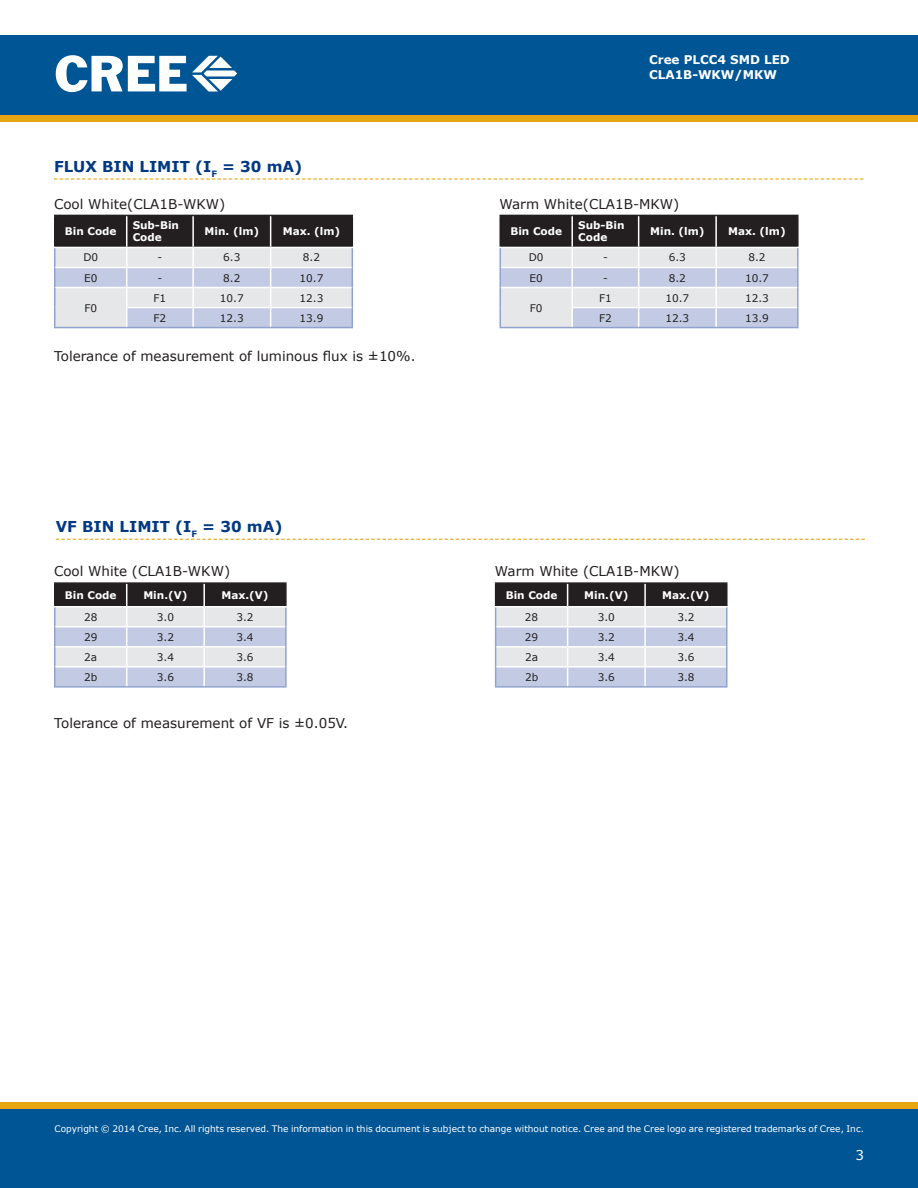
<style>
.page{position:relative;width:918px;height:1188px;background:#fff}
.page>*{position:absolute;margin:0;border:0;box-sizing:border-box;transform-origin:0 0}
.t1{font:700 15px "Verdana";color:#003882}
.t2{font:13.5px "Verdana";color:#231f20}
.t3{font:13.5px "Verdana";color:#fff}
.t4{font:700 12px/15px "Verdana";color:#fff}
.t5{font:10.5px "Verdana";color:#231f20}
.t6{font:700 10.5px/12px "Verdana";color:#fff}
.t7{font:9px "Verdana";color:#fff}
.s1{color:#003883}
</style>
<div class="page">
<div style="left:0;top:115px;width:918px;height:7px;background:#e7a512"></div>
<div style="left:0;top:35px;width:918px;height:80px;background:#005595"></div>
<svg style="left:56px;top:55px;width:181px;height:37px"></svg>
<div style="left:0;top:1108px;width:918px;height:80px;background:#005595"></div>
<div style="left:0;top:1102px;width:918px;height:6px;background:#e7a512"></div>
<svg style="left:54px;top:215px;width:299px;height:113px;background:#a6a7b0"></svg>
<hr style="left:271px;top:307px;width:81px;height:1px;background:#fff">
<hr style="left:271px;top:327px;width:82px;height:1px;background:#90a3ce">
<hr style="left:54px;top:582px;width:73px;height:2px;background:#231f20">
<hr style="left:127px;top:582px;width:77px;height:2px;background:#231f20">
<hr style="left:204px;top:582px;width:83px;height:2px;background:#231f20">
<hr style="left:54px;top:686px;width:73px;height:2px;background:#91a3ce">
<hr style="left:127px;top:686px;width:77px;height:2px;background:#91a3ce">
<svg style="left:54px;top:583px;width:233px;height:104px;background:#afb1bc"></svg>
<hr style="left:204px;top:666px;width:81px;height:2px;background:#fff">
<hr style="left:204px;top:686px;width:83px;height:2px;background:#91a3ce">
<hr style="left:495px;top:582px;width:73px;height:2px;background:#231f20">
<hr style="left:568px;top:582px;width:77px;height:2px;background:#231f20">
<hr style="left:645px;top:582px;width:83px;height:2px;background:#231f20">
<hr style="left:495px;top:686px;width:73px;height:2px;background:#91a3ce">
<hr style="left:568px;top:686px;width:77px;height:2px;background:#91a3ce">
<svg style="left:495px;top:583px;width:233px;height:104px;background:#afb1bc"></svg>
<hr style="left:645px;top:666px;width:81px;height:2px;background:#fff">
<hr style="left:645px;top:686px;width:83px;height:2px;background:#91a3ce">
<svg style="left:54px;top:178px;width:810px;height:2px"></svg>
<svg style="left:56px;top:539px;width:809px;height:1px"></svg>
<svg style="left:500px;top:215px;width:299px;height:113px;background:#a6a8b0"></svg>
<hr style="left:716px;top:307px;width:81px;height:1px;background:#fff">
<hr style="left:716px;top:327px;width:83px;height:1px;background:#90a3ce">
<h1 class="t1" style="left:54px;top:156px;width:250px">FLUX BIN LIMIT (I<sub>F</sub> = 30 <span class="s1">mA</span>)</h1>
<h2 class="t2" style="left:54px;top:194px;width:173px">Cool White(CLA1B-WKW)</h2>
<p class="t6" style="left:65px;top:225px;width:53px">Bin Code</p>
<p class="t6" style="left:133px;top:219px;width:48px">Sub-Bin<br>Code</p>
<p class="t6" style="left:205px;top:225px;width:56px">Min. (lm)</p>
<p class="t6" style="left:283px;top:225px;width:59px">Max. (lm)</p>
<p class="t5" style="left:83px;top:250px;width:16px">D0</p>
<p class="t5" style="left:158px;top:250px;width:6px">-</p>
<p class="t5" style="left:223px;top:250px;width:19px">6.3</p>
<p class="t5" style="left:303px;top:250px;width:19px">8.2</p>
<p class="t5" style="left:84px;top:270px;width:15px">E0</p>
<p class="t5" style="left:158px;top:270px;width:6px">-</p>
<p class="t5" style="left:223px;top:270px;width:19px">8.2</p>
<p class="t5" style="left:300px;top:270px;width:25px">10.7</p>
<p class="t5" style="left:84px;top:301px;width:14px">F0</p>
<p class="t5" style="left:154px;top:290px;width:14px">F1</p>
<p class="t5" style="left:220px;top:290px;width:25px">10.7</p>
<p class="t5" style="left:300px;top:290px;width:25px">12.3</p>
<p class="t5" style="left:154px;top:311px;width:14px">F2</p>
<p class="t5" style="left:220px;top:311px;width:25px">12.3</p>
<p class="t5" style="left:300px;top:311px;width:25px">13.9</p>
<h2 class="t2" style="left:54px;top:347px;width:363px">Tolerance of measurement of luminous flux is ±10%.</h2>
<h1 class="t1" style="left:56px;top:516px;width:228px">VF BIN LIMIT (I<sub>F</sub> = 30 <span class="s1">mA</span>)</h1>
<h2 class="t2" style="left:54px;top:562px;width:178px">Cool White (CLA1B-WKW)</h2>
<p class="t6" style="left:65px;top:589px;width:53px">Bin Code</p>
<p class="t6" style="left:143px;top:589px;width:46px">Min.(V)</p>
<p class="t6" style="left:221px;top:589px;width:49px">Max.(V)</p>
<p class="t5" style="left:84px;top:610px;width:15px">28</p>
<p class="t5" style="left:157px;top:610px;width:19px">3.0</p>
<p class="t5" style="left:236px;top:610px;width:19px">3.2</p>
<p class="t5" style="left:84px;top:630px;width:15px">29</p>
<p class="t5" style="left:157px;top:630px;width:19px">3.2</p>
<p class="t5" style="left:236px;top:630px;width:19px">3.4</p>
<p class="t5" style="left:84px;top:650px;width:14px">2a</p>
<p class="t5" style="left:157px;top:650px;width:19px">3.4</p>
<p class="t5" style="left:236px;top:650px;width:19px">3.6</p>
<p class="t5" style="left:84px;top:670px;width:15px">2b</p>
<p class="t5" style="left:157px;top:670px;width:19px">3.6</p>
<p class="t5" style="left:236px;top:670px;width:19px">3.8</p>
<h2 class="t2" style="left:54px;top:714px;width:295px">Tolerance of measurement of VF is ±0.05V.</h2>
<h3 class="t4" style="left:649px;top:52px;width:142px">Cree PLCC4 SMD LED<br>CLA1B-WKW/MKW</h3>
<h2 class="t2" style="left:500px;top:194px;width:181px">Warm White(CLA1B-MKW)</h2>
<p class="t6" style="left:510px;top:225px;width:53px">Bin Code</p>
<p class="t6" style="left:578px;top:219px;width:48px">Sub-Bin<br>Code</p>
<p class="t6" style="left:650px;top:225px;width:56px">Min. (lm)</p>
<p class="t6" style="left:728px;top:225px;width:59px">Max. (lm)</p>
<p class="t5" style="left:529px;top:250px;width:16px">D0</p>
<p class="t5" style="left:603px;top:250px;width:6px">-</p>
<p class="t5" style="left:669px;top:250px;width:19px">6.3</p>
<p class="t5" style="left:748px;top:250px;width:19px">8.2</p>
<p class="t5" style="left:530px;top:270px;width:15px">E0</p>
<p class="t5" style="left:603px;top:270px;width:6px">-</p>
<p class="t5" style="left:669px;top:270px;width:19px">8.2</p>
<p class="t5" style="left:745px;top:270px;width:25px">10.7</p>
<p class="t5" style="left:530px;top:301px;width:14px">F0</p>
<p class="t5" style="left:599px;top:290px;width:14px">F1</p>
<p class="t5" style="left:665px;top:290px;width:25px">10.7</p>
<p class="t5" style="left:745px;top:290px;width:25px">12.3</p>
<p class="t5" style="left:599px;top:311px;width:14px">F2</p>
<p class="t5" style="left:665px;top:311px;width:25px">12.3</p>
<p class="t5" style="left:745px;top:311px;width:25px">13.9</p>
<h2 class="t2" style="left:495px;top:562px;width:186px">Warm White (CLA1B-MKW)</h2>
<p class="t6" style="left:506px;top:589px;width:53px">Bin Code</p>
<p class="t6" style="left:584px;top:589px;width:46px">Min.(V)</p>
<p class="t6" style="left:662px;top:589px;width:49px">Max.(V)</p>
<p class="t5" style="left:525px;top:610px;width:15px">28</p>
<p class="t5" style="left:598px;top:610px;width:19px">3.0</p>
<p class="t5" style="left:677px;top:610px;width:19px">3.2</p>
<p class="t5" style="left:525px;top:630px;width:15px">29</p>
<p class="t5" style="left:598px;top:630px;width:19px">3.2</p>
<p class="t5" style="left:677px;top:630px;width:19px">3.4</p>
<p class="t5" style="left:525px;top:650px;width:14px">2a</p>
<p class="t5" style="left:598px;top:650px;width:19px">3.4</p>
<p class="t5" style="left:677px;top:650px;width:19px">3.6</p>
<p class="t5" style="left:525px;top:670px;width:15px">2b</p>
<p class="t5" style="left:598px;top:670px;width:19px">3.6</p>
<p class="t5" style="left:677px;top:670px;width:19px">3.8</p>
<p class="t7" style="left:54px;top:1123px;width:811px">Copyright © 2014 Cree, Inc. All rights reserved. The information in this document is subject to change without notice. Cree and the Cree logo are registered trademarks of Cree, Inc.</p>
<p class="t7" style="left:54px;top:1125px;width:58px">of Cree, Inc.</p>
<h2 class="t3" style="left:855px;top:1146px;width:10px">3</h2>
</div>
